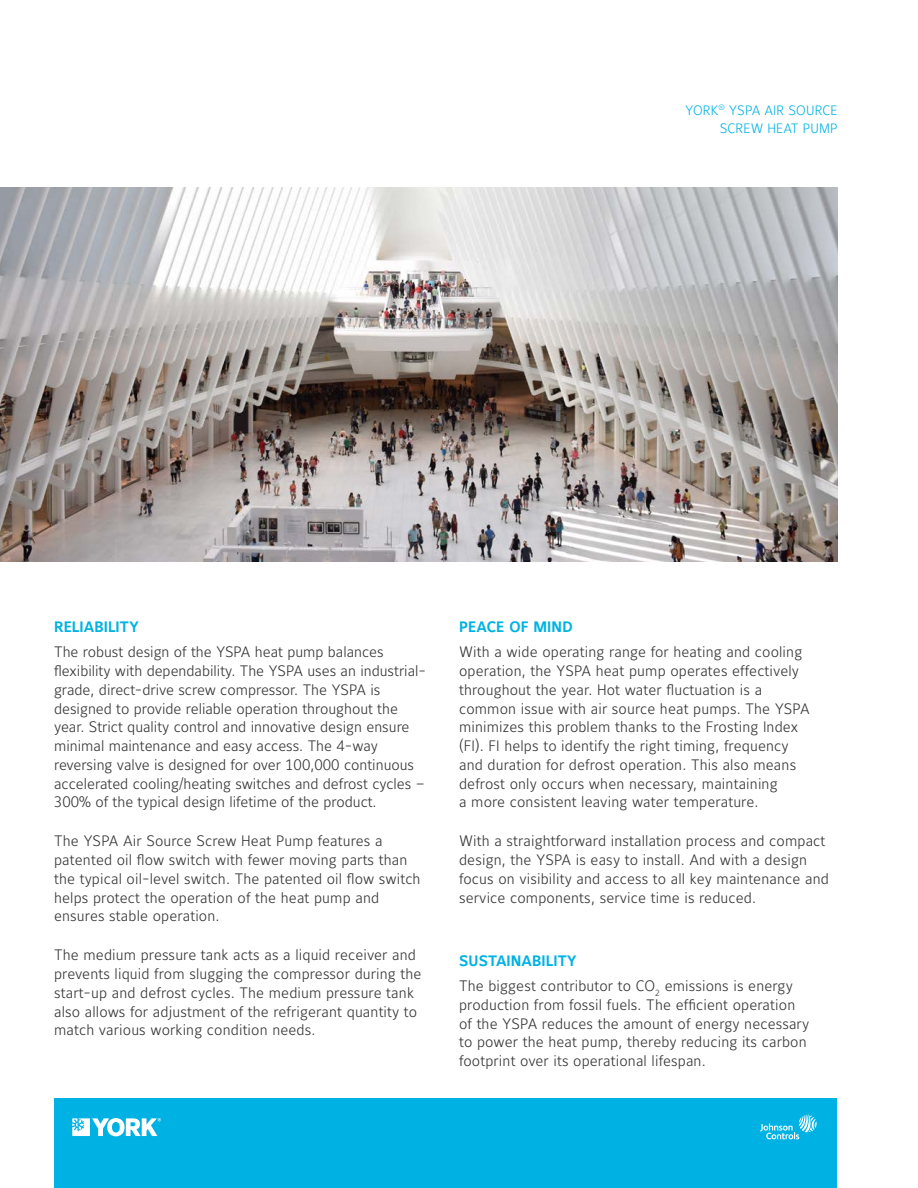
<style>
.page{position:relative;width:918px;height:1188px;background:#fff}
.page>*{position:absolute;margin:0;border:0;box-sizing:border-box;transform-origin:0 0}
.YORK-CH___Body{font:300 15px/18.8px "Maurea Jci Tf ML";letter-spacing:.01em;color:#333334}
.YRK___Subhed{font:700 15px "Maurea Jci Tf ML";letter-spacing:.01em;color:#00b2e3}
.t1{font:300 13.5px/18px "Maurea Jci Tf ML";letter-spacing:.01em;color:#00b2e3;text-align:right}
</style>
<div class="page">
<div style="left:54px;top:1099px;width:783px;height:89px;background:#00b2e3"></div>
<svg style="left:760px;top:1115px;width:57px;height:24px"></svg>
<svg style="left:72px;top:1118px;width:89px;height:18px"></svg>
<img style="left:0;top:188px;width:837px;height:374px">
<p class="t1" style="left:685px;top:101px;width:154px">YORK<sup>®</sup> YSPA AIR SOURCE<br>SCREW HEAT PUMP</p>
<p class="YRK___Subhed" style="left:54px;top:618px;width:86px">RELIABILITY</p>
<p class="YORK-CH___Body" style="left:54px;top:643px;width:373px">The robust design of the YSPA heat pump balances flexibility with dependability. The YSPA uses an industrial&shy;grade, direct-drive screw compressor. The YSPA is designed to provide reliable operation throughout the year. Strict quality control and innovative design ensure minimal maintenance and easy access. The 4-way reversing valve is designed for over 100,000 continuous accelerated cooling/heating switches and defrost cycles – 300% of the typical design lifetime of the product.</p>
<p class="YORK-CH___Body" style="left:54px;top:832px;width:368px">The YSPA Air Source Screw Heat Pump features a patented oil flow switch with fewer moving parts than the typical oil-level switch. The patented oil flow switch helps protect the operation of the heat pump and ensures stable operation.</p>
<p class="YORK-CH___Body" style="left:54px;top:946px;width:369px">The medium pressure tank acts as a liquid receiver and prevents liquid from slugging the compressor during the start-up and defrost cycles. The medium pressure tank also allows for adjustment of the refrigerant quantity to match various working condition needs.</p>
<p class="YRK___Subhed" style="left:459px;top:618px;width:115px">PEACE OF MIND</p>
<p class="YORK-CH___Body" style="left:459px;top:643px;width:352px">With a wide operating range for heating and cooling operation, the YSPA heat pump operates effectively throughout the year. Hot water fluctuation is a common issue with air source heat pumps. The YSPA minimizes this problem thanks to the Frosting Index (FI). FI helps to identify the right timing, frequency and duration for defrost operation. This also means defrost only occurs when necessary, maintaining<br>a more consistent leaving water temperature.</p>
<p class="YORK-CH___Body" style="left:459px;top:832px;width:371px">With a straightforward installation process and compact design, the YSPA is easy to install. And with a design focus on visibility and access to all key maintenance and service components, service time is reduced.</p>
<p class="YRK___Subhed" style="left:459px;top:951px;width:119px">SUSTAINABILITY</p>
<p class="YORK-CH___Body" style="left:459px;top:976px;width:352px">The biggest contributor to CO<sub>2</sub> emissions is energy production from fossil fuels. The efficient operation of the YSPA reduces the amount of energy necessary to power the heat pump, thereby reducing its carbon footprint over its operational lifespan.</p>
</div>
